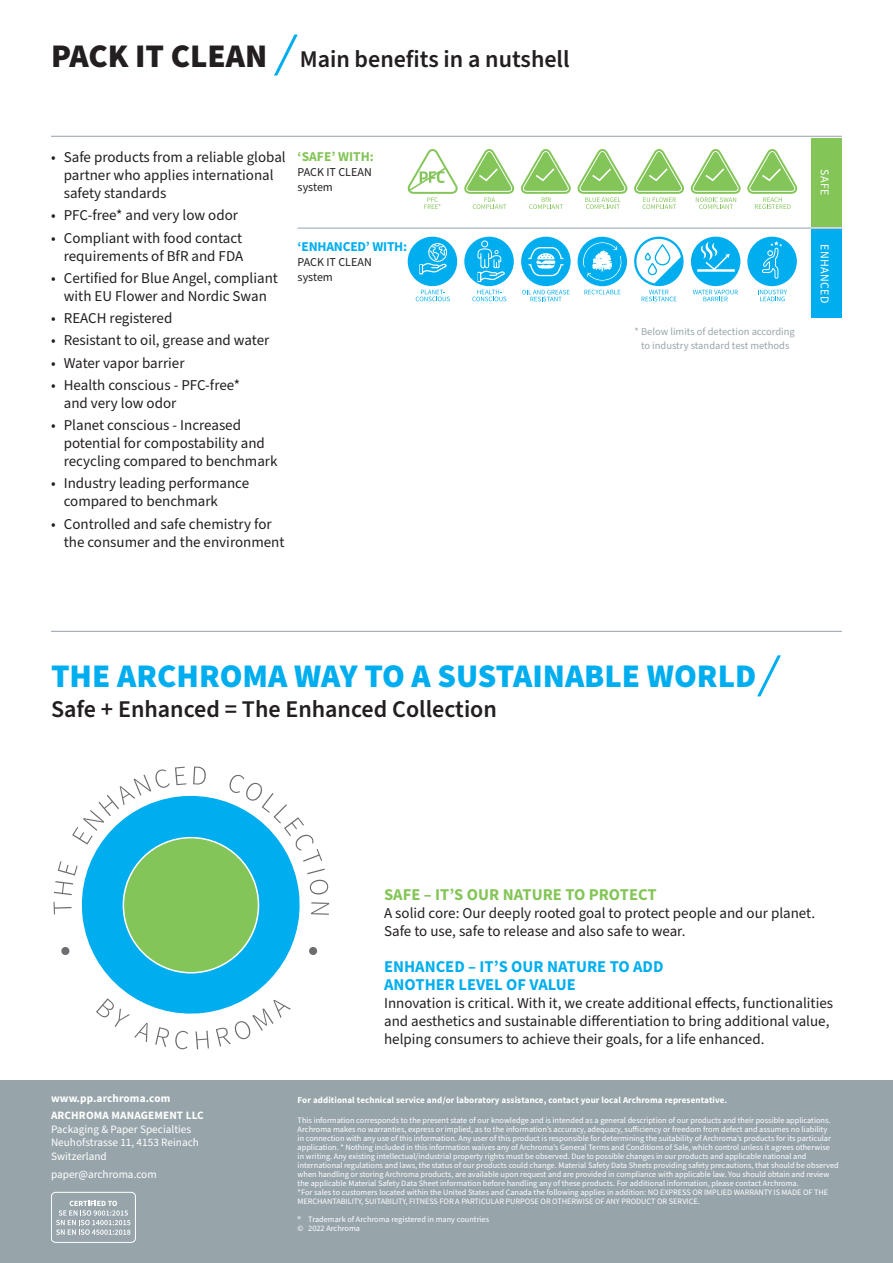
<style>
.page{position:relative;width:893px;height:1263px;background:#fff}
.page>*{position:absolute;margin:0;border:0;box-sizing:border-box;transform-origin:0 0}
.t1{font:900 33px "Source Sans Pro";color:#00aeef}
.t2{font:600 24px "Source Sans Pro";color:#231f20}
.t3{font:700 16.5px/18px "Source Sans Pro";color:#00aeef}
.t4{font:700 16.5px "Source Sans Pro";color:#83c557}
.t5{font:15px/18px "Source Sans Pro";color:#231f20}
.t6{font:700 13.5px "Source Sans Pro";letter-spacing:-.015em;color:#00aeef}
.t7{font:700 13.5px "Source Sans Pro";color:#83c557}
.t8{font:12px/15px "Source Sans Pro";color:#231f20}
.t9{font:12px "Source Sans Pro";letter-spacing:.03em;color:#fff}
.t10{font:11.25px/13.5px "Source Sans Pro";color:#fff}
.t11{font:700 11.25px "Source Sans Pro";letter-spacing:.01em;color:#fff}
.t12{font:10.5px/13.5px "Source Sans Pro";color:#97a5ab;text-align:center}
.t13{font:700 9px "Source Sans Pro";letter-spacing:.01em;color:#fff}
.t14{font:8.25px/9px "Source Sans Pro";color:#fff}
.s1{font-weight:900;font-size:33px}
</style>
<div class="page">
<svg style="left:274px;top:35px;width:24px;height:41px"></svg>
<hr style="left:51px;top:136px;width:791px;height:1px;background:#94a2aa">
<hr style="left:51px;top:631px;width:791px;height:1px;background:#94a2aa">
<hr style="left:298px;top:228px;width:544px;height:1px;background:#94a2aa">
<div style="left:812px;top:138px;width:30px;height:88px;background:#83c557"></div>
<div style="left:812px;top:230px;width:30px;height:88px;background:#00aeef"></div>
<svg style="left:747px;top:149px;width:50px;height:60px"></svg>
<svg style="left:690px;top:149px;width:51px;height:60px"></svg>
<svg style="left:464px;top:149px;width:50px;height:60px"></svg>
<svg style="left:577px;top:149px;width:51px;height:60px"></svg>
<svg style="left:634px;top:149px;width:50px;height:60px"></svg>
<svg style="left:407px;top:149px;width:51px;height:60px"></svg>
<svg style="left:521px;top:149px;width:50px;height:60px"></svg>
<div style="left:747px;top:237px;width:50px;height:49px;background:#00aeef;border-radius:50%"></div>
<svg style="left:758px;top:290px;width:29px;height:11px"></svg>
<svg style="left:762px;top:241px;width:20px;height:38px"></svg>
<svg style="left:693px;top:290px;width:45px;height:11px"></svg>
<div style="left:691px;top:237px;width:49px;height:49px;background:#00aeef;border-radius:50%"></div>
<svg style="left:697px;top:242px;width:38px;height:30px"></svg>
<svg style="left:522px;top:290px;width:48px;height:11px"></svg>
<div style="left:521px;top:237px;width:50px;height:49px;background:#00aeef;border-radius:50%"></div>
<svg style="left:528px;top:247px;width:36px;height:29px"></svg>
<svg style="left:634px;top:236px;width:50px;height:65px"></svg>
<div style="left:464px;top:237px;width:50px;height:49px;background:#00aeef;border-radius:50%"></div>
<svg style="left:472px;top:290px;width:34px;height:11px"></svg>
<svg style="left:477px;top:240px;width:28px;height:42px"></svg>
<svg style="left:584px;top:290px;width:36px;height:4px"></svg>
<div style="left:577px;top:237px;width:50px;height:49px;background:#00aeef;border-radius:50%"></div>
<svg style="left:581px;top:240px;width:41px;height:43px"></svg>
<div style="left:408px;top:237px;width:49px;height:49px;background:#00aeef;border-radius:50%"></div>
<svg style="left:416px;top:290px;width:34px;height:11px"></svg>
<svg style="left:419px;top:243px;width:28px;height:31px"></svg>
<div style="left:0;top:1080px;width:893px;height:183px;background:#97a5ab"></div>
<svg style="left:56px;top:1201px;width:74px;height:34px"></svg>
<div style="left:51px;top:1192px;width:85px;height:51px;border:1px solid #fff;border-radius:4px"></div>
<svg style="left:757px;top:655px;width:24px;height:41px"></svg>
<svg style="left:114px;top:1020px;width:34px;height:22px"></svg>
<svg style="left:155px;top:1027px;width:33px;height:22px"></svg>
<svg style="left:196px;top:1030px;width:13px;height:19px"></svg>
<svg style="left:216px;top:1020px;width:58px;height:26px"></svg>
<svg style="left:96px;top:973px;width:195px;height:47px;fill:#00aeef"></svg>
<svg style="left:54px;top:766px;width:275px;height:207px"></svg>
<div style="left:309px;top:947px;width:8px;height:8px;background:#6c6d70;border-radius:4px"></div>
<h2 class="t2" style="left:51px;top:43px;width:520px"><span class="s1">PACK IT CLEAN</span> Main benefits in a nutshell</h2>
<h3 class="t5" style="left:64px;top:149px;width:223px;text-indent:-13px">• Safe products from a reliable global partner who applies international safety standards</h3>
<h3 class="t5" style="left:51px;top:207px;width:189px">• PFC-free* and very low odor</h3>
<h3 class="t5" style="left:51px;top:229px;width:194px;text-align:right">• Compliant with food contact requirements of BfR and FDA</h3>
<h3 class="t5" style="left:51px;top:269px;width:228px;text-align:center">• Certified for Blue Angel, compliant with EU Flower and Nordic Swan</h3>
<h3 class="t5" style="left:51px;top:310px;width:123px">• REACH registered</h3>
<h3 class="t5" style="left:51px;top:332px;width:220px">• Resistant to oil, grease and water</h3>
<h3 class="t5" style="left:51px;top:354px;width:135px">• Water vapor barrier</h3>
<h3 class="t5" style="left:64px;top:376px;width:178px;text-indent:-13px">• Health conscious - PFC-free* and very low odor</h3>
<h3 class="t5" style="left:64px;top:417px;width:215px;text-indent:-13px">• Planet conscious - Increased potential for compostability and recycling compared to benchmark</h3>
<h3 class="t5" style="left:64px;top:475px;width:187px;text-indent:-13px">• Industry leading performance compared to benchmark</h3>
<h3 class="t5" style="left:64px;top:515px;width:222px;text-indent:-13px">• Controlled and safe chemistry for the consumer and the environment</h3>
<h3 class="t7" style="left:298px;top:147px;width:78px">‘SAFE’ WITH:</h3>
<h3 class="t8" style="left:298px;top:164px;width:76px">PACK IT CLEAN system</h3>
<h3 class="t6" style="left:298px;top:238px;width:111px">‘ENHANCED’ WITH:</h3>
<h3 class="t8" style="left:298px;top:255px;width:76px">PACK IT CLEAN system</h3>
<p class="t12" style="left:634px;top:325px;width:162px">* Below limits of detection according to industry standard test methods</p>
<h3 class="t9" style="left:833px;top:169px;width:28px;rotate:90deg">SAFE</h3>
<h3 class="t9" style="left:833px;top:244px;width:61px;rotate:90deg">ENHANCED</h3>
<h1 class="t1" style="left:51px;top:654px;width:707px">THE ARCHROMA WAY TO A SUSTAINABLE WORLD</h1>
<h2 class="t2" style="left:51px;top:693px;width:447px">Safe + Enhanced = The Enhanced Collection</h2>
<h3 class="t4" style="left:384px;top:884px;width:274px">SAFE – IT’S OUR NATURE TO PROTECT</h3>
<h3 class="t5" style="left:384px;top:905px;width:433px">A solid core: Our deeply rooted goal to protect people and our planet.<br>Safe to use, safe to release and also safe to wear.</h3>
<h3 class="t3" style="left:384px;top:958px;width:281px">ENHANCED – IT’S OUR NATURE TO ADD<br>ANOTHER LEVEL OF VALUE</h3>
<h3 class="t5" style="left:384px;top:995px;width:450px">Innovation is critical. With it, we create additional effects, functionalities and aesthetics and sustainable differentiation to bring additional value, helping consumers to achieve their goals, for a life enhanced.</h3>
<h3 class="t11" style="left:51px;top:1091px;width:121px">www.pp.archroma.com</h3>
<p class="t13" style="left:298px;top:1094px;width:431px">For additional technical service and/or laboratory assistance, contact your local Archroma representative.</p>
<h3 class="t11" style="left:51px;top:1108px;width:154px">ARCHROMA MANAGEMENT LLC</h3>
<h3 class="t10" style="left:51px;top:1123px;width:149px">Packaging &amp; Paper Specialties<br>Neuhofstrasse 11, 4153 Reinach<br>Switzerland</h3>
<h3 class="t10" style="left:51px;top:1167px;width:107px">paper@archroma.com</h3>
<p class="t14" style="left:298px;top:1116px;width:543px">This information corresponds to the present state of our knowledge and is intended as a general description of our products and their possible applications.<br>Archroma makes no warranties, express or implied, as to the information’s accuracy, adequacy, sufficiency or freedom from defect and assumes no liability<br>in connection with any use of this information. Any user of this product is responsible for determining the suitability of Archroma’s products for its particular application. * Nothing included in this information waives any of Archroma’s General Terms and Conditions of Sale, which control unless it agrees otherwise<br>in writing. Any existing intellectual/industrial property rights must be observed. Due to possible changes in our products and applicable national and international regulations and laws, the status of our products could change. Material Safety Data Sheets providing safety precautions, that should be observed when handling or storing Archroma products, are available upon request and are provided in compliance with applicable law. You should obtain and review the applicable Material Safety Data Sheet information before handling any of these products. For additional information, please contact Archroma.<br>*For sales to customers located within the United States and Canada the following applies in addition: NO EXPRESS OR IMPLIED WARRANTY IS MADE OF THE MERCHANTABILITY, SUITABILITY, FITNESS FOR A PARTICULAR PURPOSE OR OTHERWISE OF ANY PRODUCT OR SERVICE.</p>
<p class="t14" style="left:298px;top:1215px;width:193px">® Trademark of Archroma registered in many countries © 2022 Archroma</p>
</div>
